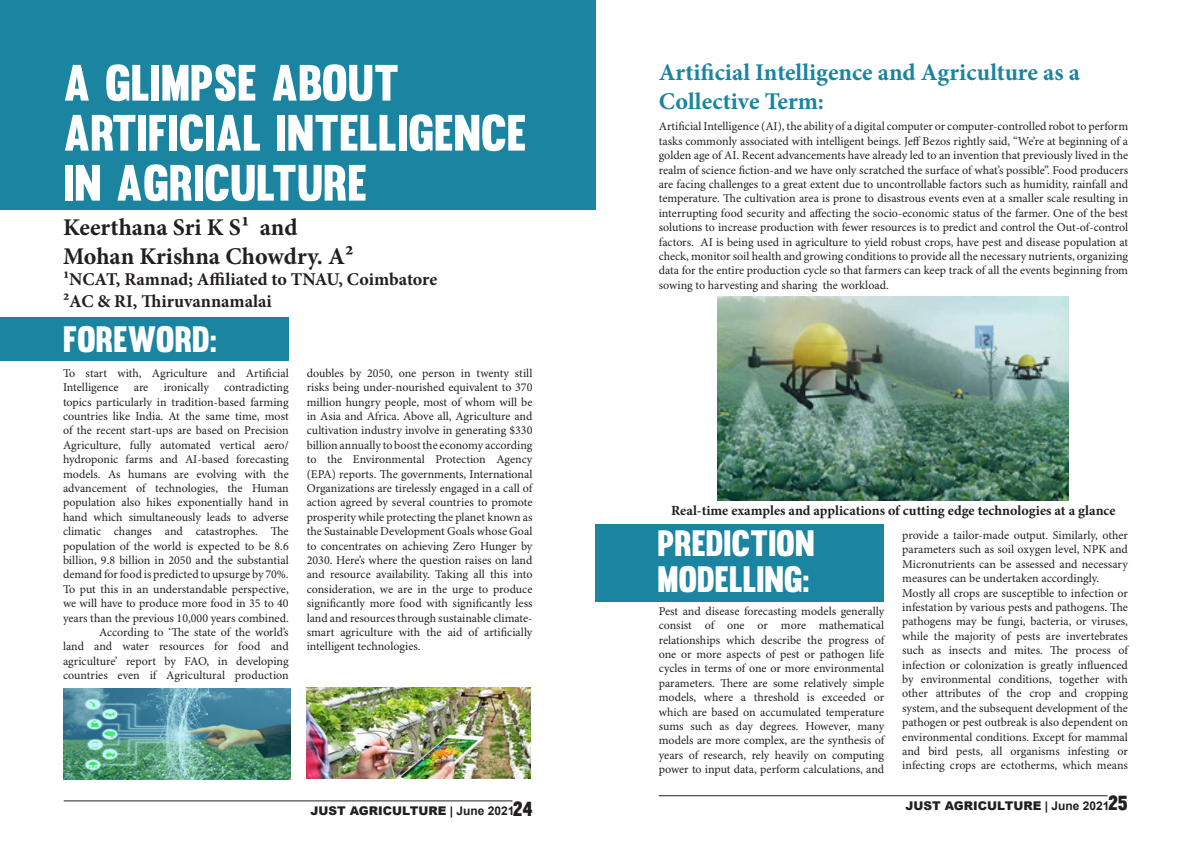
<style>
.page{position:relative;width:1191px;height:842px;background:#fff}
.page>*{position:absolute;margin:0;border:0;box-sizing:border-box;transform-origin:0 0}
.t1{font:50px/50px "Muro";color:#fff}
.t2{font:36px/36px "Muro";color:#fff}
.t3{font:700 24px/28.8px "Minion Pro";color:#1a84a1}
.t4{font:700 24px "Minion Pro";color:#231f20}
.t5{font:20px "Muro";color:#231f20}
.t6{font:700 18px "Minion Pro";color:#231f20}
.t7{font:700 14px "Minion Pro";color:#231f20}
.t8{font:12px/14.4px "Minion Pro";color:#231f20;text-align:justify}
.t9{font:900 12px "Arial";color:#231f20}
.s1{font-weight:700}
</style>
<div class="page">
<hr style="left:64px;top:800px;width:448px;height:1px;background:#231f20">
<hr style="left:659px;top:795px;width:448px;height:1px;background:#231f20">
<div style="left:0;top:0;width:595px;height:210px;background:#1a84a1"></div>
<div style="left:0;top:318px;width:289px;height:43px;background:#1a84a1"></div>
<div style="left:595px;top:524px;width:289px;height:77px;background:#1a84a1"></div>
<img style="left:307px;top:687px;width:223px;height:92px">
<img style="left:64px;top:689px;width:226px;height:91px">
<img style="left:717px;top:297px;width:352px;height:203px">
<p class="t1" style="left:63px;top:57px;width:337px">A GLIMPSE ABOUT</p>
<p class="t1" style="left:63px;top:107px;width:464px">ARTIFICIAL INTELLIGENCE<br>IN AGRICULTURE</p>
<p class="t4" style="left:63px;top:210px;width:236px">Keerthana Sri K S1 and</p>
<p class="t4" style="left:63px;top:239px;width:292px">Mohan Krishna Chowdry. A2</p>
<p class="t6" style="left:63px;top:267px;width:376px">1NCAT, Ramnad; Affiliated to TNAU, Coimbatore</p>
<p class="t6" style="left:63px;top:288px;width:210px">2AC &amp; RI, Thiruvannamalai</p>
<p class="t2" style="left:63px;top:321px;width:155px">FOREWORD:</p>
<p class="t8" style="left:63px;top:366px;width:227px">To start with, Agriculture and Artificial<br>Intelligence</p>
<p class="t8" style="left:63px;top:381px;width:227px;text-indent:161px">contradicting topics particularly in tradition-based farming countries like India. At the same time, most of the recent start-ups are based on Precision Agriculture, fully automated vertical aero/ hydroponic farms and AI-based forecasting models. As humans are evolving with the advancement of technologies, the Human population also hikes exponentially hand in hand which simultaneously leads to adverse climatic changes and catastrophes. The population of the world is expected to be 8.6 billion, 9.8 billion in 2050 and the substantial demand for food is predicted to upsurge by 70%.<br>To put this in an understandable perspective, we will have to produce more food in 35 to 40 years than the previous 10,000 years combined.</p>
<p class="t8" style="left:63px;top:625px;width:227px;text-indent:36px">According to ‘The state of the world’s land and water resources for food and agriculture’ report by FAO, in developing countries even if Agricultural production</p>
<p class="t8" style="left:134px;top:381px;width:16px">are</p>
<p class="t8" style="left:164px;top:381px;width:47px">ironically</p>
<p class="t8" style="left:307px;top:366px;width:227px">doubles by 2050, one person in twenty still risks being under-nourished equivalent to 370 million hungry people, most of whom will be in Asia and Africa. Above all, Agriculture and cultivation industry involve in generating $330 billion annually to boost the economy according to the Environmental Protection Agency (EPA) reports. The governments, International Organizations are tirelessly engaged in a call of action agreed by several countries to promote prosperity while protecting the planet known as the Sustainable Development Goals whose Goal to concentrates on achieving Zero Hunger by 2030. Here’s where the question raises on land and resource availability. Taking all this into consideration, we are in the urge to produce significantly more food with significantly less land and resources through sustainable climate&shy;smart agriculture with the aid of artificially intelligent technologies.</p>
<p class="t3" style="left:659px;top:58px;width:423px">Artificial Intelligence and Agriculture as a<br>Collective Term:</p>
<p class="t8" style="left:659px;top:120px;width:471px">Artificial Intelligence (AI), the ability of a digital computer or computer-controlled robot to perform tasks commonly associated with intelligent beings. Jeff Bezos rightly said, “We’re at beginning of a golden age of AI. Recent advancements have already led to an invention that previously lived in the realm of science fiction-and we have only scratched the surface of what’s possible”. Food producers are facing challenges to a great extent due to uncontrollable factors such as humidity, rainfall and temperature. The cultivation area is prone to disastrous events even at a smaller scale resulting in interrupting food security and affecting the socio-economic status of the farmer. One of the best solutions to increase production with fewer resources is to predict and control the Out-of-control factors. AI is being used in agriculture to yield robust crops, have pest and disease population at check, monitor soil health and growing conditions to provide all the necessary nutrients, organizing data for the entire production cycle so that farmers can keep track of all the events beginning from sowing to harvesting and sharing the workload.</p>
<p class="t7" style="left:671px;top:500px;width:446px">Real-time examples and applications of cutting edge technologies at a glance</p>
<p class="t8" style="left:902px;top:528px;width:227px">provide a tailor-made output. Similarly, other parameters such as soil oxygen level, NPK and Micronutrients can be assessed and necessary measures can be undertaken accordingly.</p>
<p class="t8" style="left:902px;top:586px;width:227px">Mostly all crops are susceptible to infection or infestation by various pests and pathogens. The pathogens may be fungi, bacteria, or viruses, while the majority of pests are invertebrates such as insects and mites. The process of infection or colonization is greatly influenced by environmental conditions, together with other attributes of the crop and cropping system, and the subsequent development of the pathogen or pest outbreak is also dependent on environmental conditions. Except for mammal and bird pests, all organisms infesting or infecting crops are ectotherms, which means</p>
<p class="t2" style="left:657px;top:524px;width:159px">PREDICTION<br>MODELLING:</p>
<p class="t8" style="left:659px;top:604px;width:227px">Pest and disease forecasting models generally consist of one or more mathematical relationships which describe the progress of one or more aspects of pest or pathogen life cycles in terms of one or more environmental parameters. There are some relatively simple models, where a threshold is exceeded or which are based on accumulated temperature sums such as day degrees. However, many models are more complex, are the synthesis of years of research, rely heavily on computing power to input data, perform calculations, and</p>
<h3 class="t5" style="left:513px;top:796px;width:21px">24</h3>
<h3 class="t5" style="left:1108px;top:791px;width:21px">25</h3>
<p class="t9" style="left:310px;top:802px;width:205px">JUST AGRICULTURE <span class="s1">| June 2021</span></p>
<p class="t9" style="left:905px;top:797px;width:205px">JUST AGRICULTURE <span class="s1">| June 2021</span></p>
</div>
